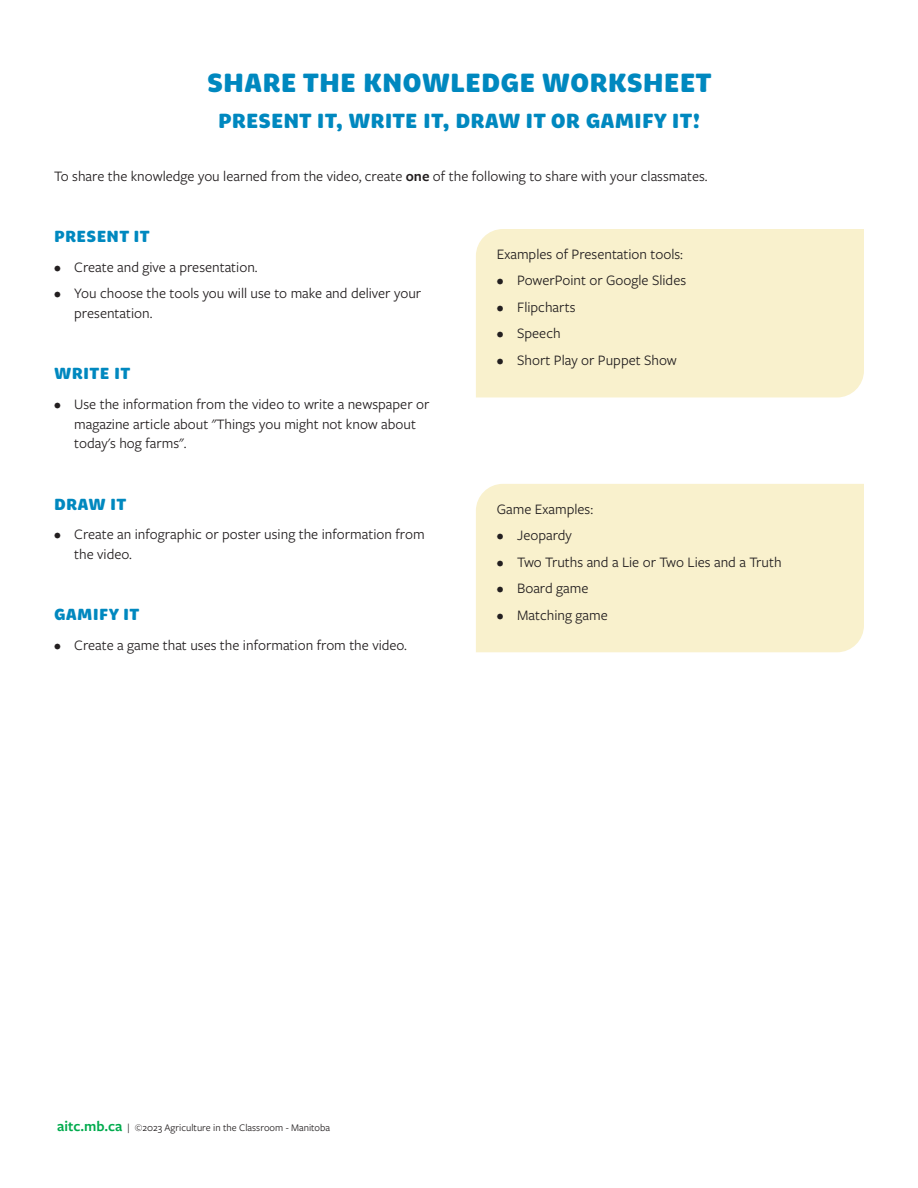
<style>
.page{position:relative;width:918px;height:1188px;background:#fff}
.page>*{position:absolute;margin:0;border:0;box-sizing:border-box;transform-origin:0 0}
.t1{font:900 27px "Brevia";color:#0088bf}
.t2{font:900 21px "Brevia";color:#0088bf}
.t3{font:900 16.5px "Brevia";letter-spacing:.015em;color:#0088bf}
.t4{font:15px/19.5px "Freight Sans Pro";color:#231f20}
.t5{font:10.5px "Freight Sans Pro";color:#231f20}
.s1{font-weight:600}
.s2{font-weight:600;font-size:15px;color:#00ab4d}
</style>
<div class="page">
<div style="left:476px;top:229px;width:388px;height:168px;background:#f9f1cd"></div>
<div style="left:476px;top:484px;width:388px;height:168px;background:#f9f1cd"></div>
<h1 class="t1" style="left:207px;top:66px;width:506px">SHARE THE KNOWLEDGE WORKSHEET</h1>
<h2 class="t2" style="left:218px;top:107px;width:483px">PRESENT IT, WRITE IT, DRAW IT OR GAMIFY IT!</h2>
<p class="t4" style="left:54px;top:166px;width:655px">To share the knowledge you learned from the video, create <span class="s1">one</span> of the following to share with your classmates.</p>
<p class="t3" style="left:54px;top:226px;width:97px">PRESENT IT</p>
<p class="t4" style="left:54px;top:257px;width:205px">• Create and give a presentation.</p>
<p class="t4" style="left:74px;top:283px;width:348px;text-indent:-20px">• You choose the tools you will use to make and deliver your presentation.</p>
<p class="t3" style="left:54px;top:363px;width:78px">WRITE IT</p>
<p class="t4" style="left:74px;top:394px;width:357px;text-indent:-20px">• Use the information from the video to write a newspaper or magazine article about "Things you might not know about today's hog farms".</p>
<p class="t3" style="left:54px;top:494px;width:74px">DRAW IT</p>
<p class="t4" style="left:74px;top:524px;width:352px;text-indent:-20px">• Create an infographic or poster using the information from the video.</p>
<p class="t3" style="left:54px;top:604px;width:87px">GAMIFY IT</p>
<p class="t4" style="left:54px;top:635px;width:355px">• Create a game that uses the information from the video.</p>
<p class="t4" style="left:497px;top:244px;width:188px">Examples of Presentation tools:</p>
<p class="t4" style="left:497px;top:270px;width:191px">• PowerPoint or Google Slides</p>
<p class="t4" style="left:497px;top:297px;width:80px">• Flipcharts</p>
<p class="t4" style="left:497px;top:323px;width:65px">• Speech</p>
<p class="t4" style="left:497px;top:350px;width:181px">• Short Play or Puppet Show</p>
<p class="t4" style="left:497px;top:498px;width:98px">Game Examples:</p>
<p class="t4" style="left:497px;top:525px;width:77px">• Jeopardy</p>
<p class="t4" style="left:497px;top:551px;width:286px">• Two Truths and a Lie or Two Lies and a Truth</p>
<p class="t4" style="left:497px;top:578px;width:93px">• Board game</p>
<p class="t4" style="left:497px;top:604px;width:112px">• Matching game</p>
<p class="t5" style="left:57px;top:1121px;width:274px"><span class="s2">aitc.mb.ca</span> | ©2023 Agriculture in the Classroom - Manitoba</p>
</div>
